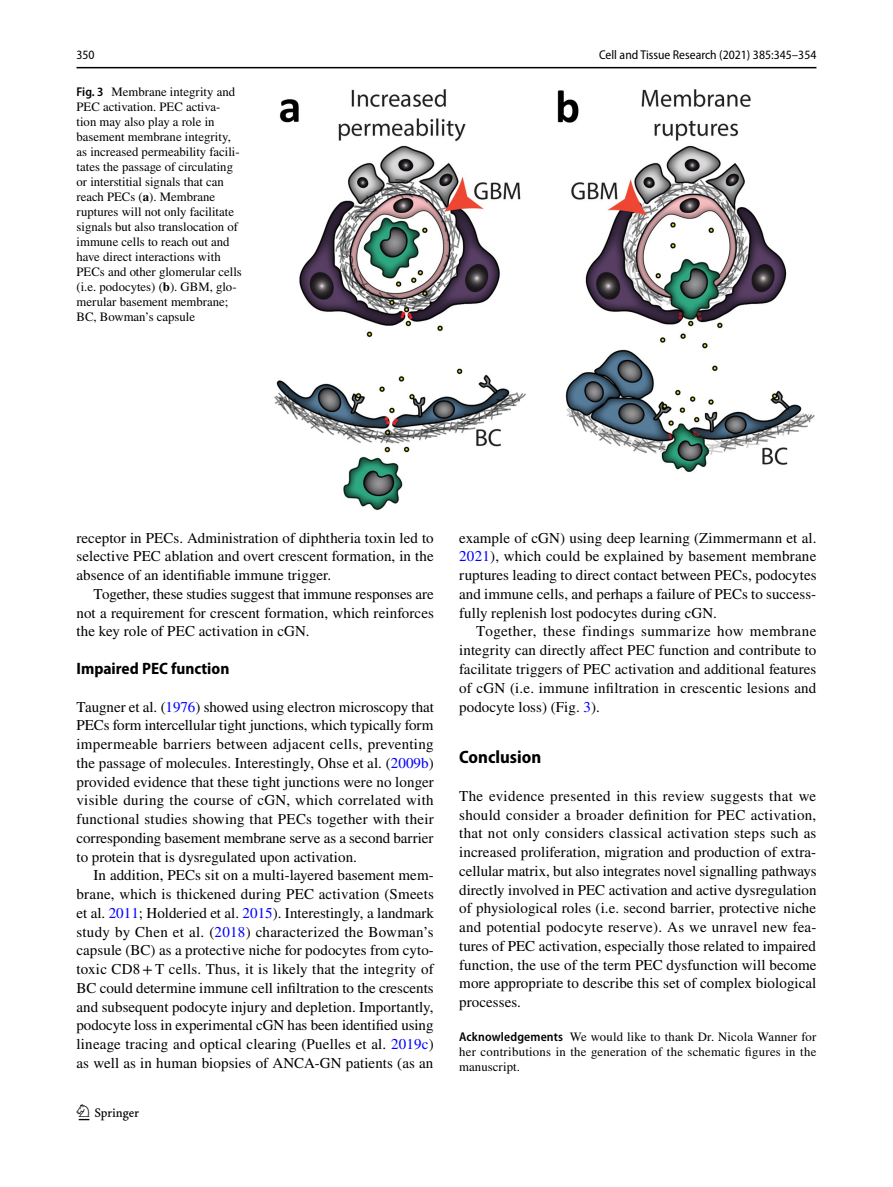
<style>
.page{position:relative;width:893px;height:1187px;background:#fff}
.page>*{position:absolute;margin:0;border:0;box-sizing:border-box;transform-origin:0 0}
.t1{font:22.5px "Springnew Regular 2";color:#000}
.t2{font:700 semi-condensed 18px "Myriad Pro";color:#000}
.t3{font:700 semi-condensed 16.5px "Myriad Pro";color:#000}
.t4{font:15px/18.8px "STIX";letter-spacing:.005em;color:#000;text-align:justify}
.t5{font:12.75px/15px "STIX";color:#000;text-align:justify}
.t6{font:semi-condensed 12.75px "Myriad Pro";color:#000}
.s1{font-family:"Myriad Pro";font-weight:600;font-stretch:semi-condensed}
.s2{font-weight:700}
.s3{color:#00f}
</style>
<div class="page">
<hr style="left:77px;top:67px;width:739px;height:1px;background:#000">
<img style="left:274px;top:89px;width:541px;height:422px">
<p class="t6" style="left:77px;top:48px;width:20px">350</p>
<p class="t6" style="left:599px;top:48px;width:219px">Cell and Tissue Research (2021) 385:345–354</p>
<p class="t5" style="left:77px;top:85px;width:167px;text-align:left"><span class="s1">Fig. 3</span> Membrane integrity and<br>PEC activation. PEC activa&shy;tion may also play a role in basement membrane integrity, as increased permeability facili&shy;tates the passage of circulating or interstitial signals that can reach PECs (<span class="s2">a</span>). Membrane ruptures will not only facilitate signals but also translocation of immune cells to reach out and have direct interactions with<br>PECs and other glomerular cells (i.e. podocytes) (<span class="s2">b</span>). GBM, glo&shy;merular basement membrane;<br>BC, Bowman’s capsule</p>
<p class="t4" style="left:77px;top:529px;width:359px">receptor in PECs. Administration of diphtheria toxin led to selective PEC ablation and overt crescent formation, in the absence of an identifiable immune trigger.</p>
<p class="t4" style="left:77px;top:585px;width:359px;text-indent:17px">Together, these studies suggest that immune responses are not a requirement for crescent formation, which reinforces the key role of PEC activation in cGN.</p>
<p class="t3" style="left:77px;top:659px;width:154px">Impaired PEC function</p>
<p class="t4" style="left:77px;top:698px;width:359px">Taugner et al. (<span class="s3">1976</span>) showed using electron microscopy that PECs form intercellular tight junctions, which typically form impermeable barriers between adjacent cells, preventing the passage of molecules. Interestingly, Ohse et al. (<span class="s3">2009b</span>) provided evidence that these tight junctions were no longer visible during the course of cGN, which correlated with functional studies showing that PECs together with their corresponding basement membrane serve as a second barrier to protein that is dysregulated upon activation.</p>
<p class="t4" style="left:77px;top:866px;width:359px;text-indent:17px">In addition, PECs sit on a multi-layered basement mem&shy;brane, which is thickened during PEC activation (Smeets et al. <span class="s3">2011</span>; Holderied et al. <span class="s3">2015</span>). Interestingly, a landmark study by Chen et al. (<span class="s3">2018</span>) characterized the Bowman’s capsule (BC) as a protective niche for podocytes from cyto&shy;toxic CD8+T cells. Thus, it is likely that the integrity of BC could determine immune cell infiltration to the crescents and subsequent podocyte injury and depletion. Importantly, podocyte loss in experimental cGN has been identified using lineage tracing and optical clearing (Puelles et al. <span class="s3">2019c</span>) as well as in human biopsies of ANCA-GN patients (as an</p>
<h1 class="t1" style="left:79px;top:1104px;width:62px">1 3</h1>
<p class="t4" style="left:459px;top:529px;width:359px">example of cGN) using deep learning (Zimmermann et al.<br><span class="s3">2021</span>), which could be explained by basement membrane ruptures leading to direct contact between PECs, podocytes and immune cells, and perhaps a failure of PECs to success&shy;fully replenish lost podocytes during cGN.</p>
<p class="t4" style="left:459px;top:623px;width:359px;text-indent:17px">Together, these findings summarize how membrane integrity can directly affect PEC function and contribute to facilitate triggers of PEC activation and additional features of cGN (i.e. immune infiltration in crescentic lesions and podocyte loss) (Fig. <span class="s3">3</span>).</p>
<p class="t2" style="left:459px;top:747px;width:84px">Conclusion</p>
<p class="t4" style="left:459px;top:787px;width:359px">The evidence presented in this review suggests that we should consider a broader definition for PEC activation, that not only considers classical activation steps such as increased proliferation, migration and production of extra&shy;cellular matrix, but also integrates novel signalling pathways directly involved in PEC activation and active dysregulation of physiological roles (i.e. second barrier, protective niche and potential podocyte reserve). As we unravel new fea&shy;tures of PEC activation, especially those related to impaired function, the use of the term PEC dysfunction will become more appropriate to describe this set of complex biological processes.</p>
<p class="t5" style="left:459px;top:1029px;width:359px"><span class="s1">Acknowledgements</span> We would like to thank Dr. Nicola Wanner for her contributions in the generation of the schematic figures in the manuscript.</p>
</div>
